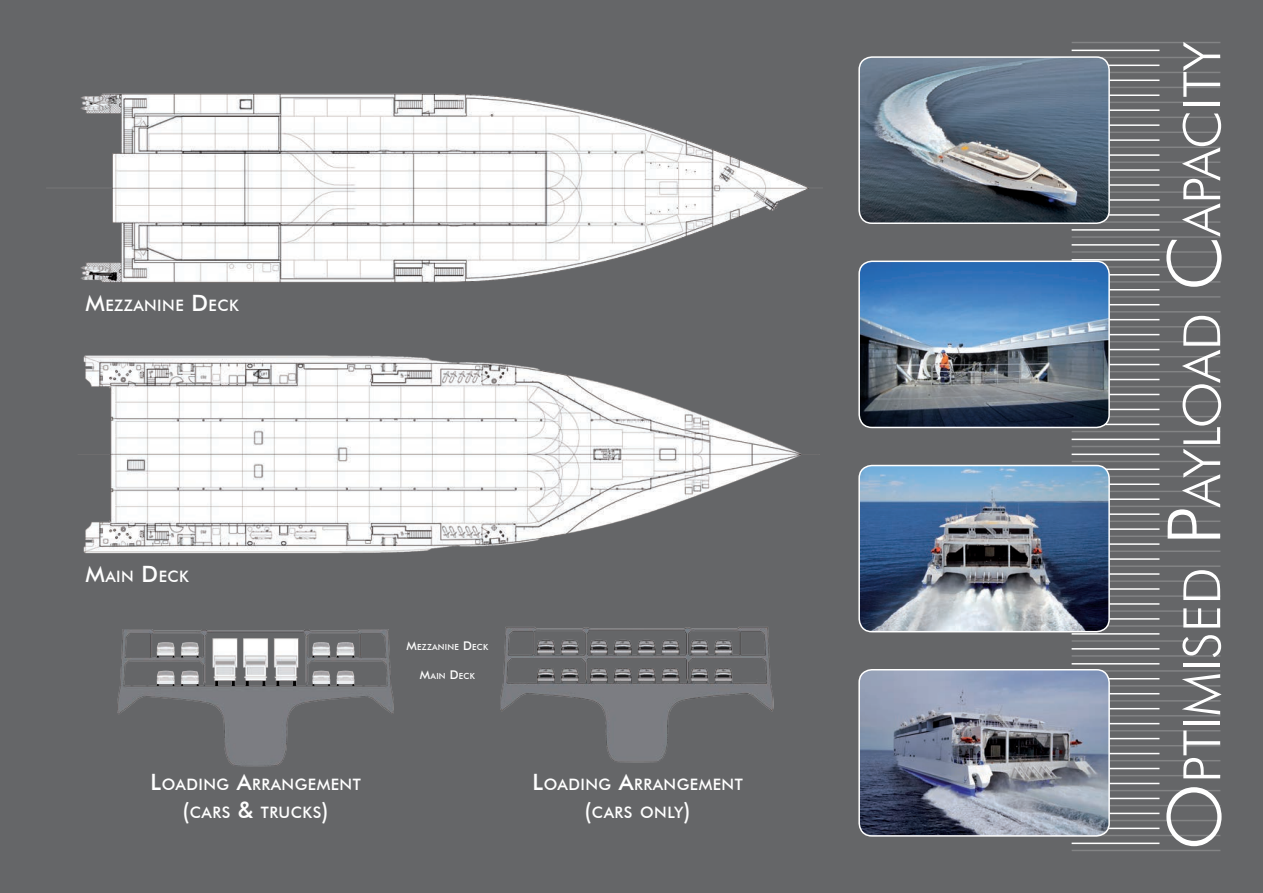
<style>
.page{position:relative;width:1263px;height:893px;background:#656668}
.page>*{position:absolute;margin:0;border:0;box-sizing:border-box;transform-origin:0 0}
.t1{font:300 51.45px "Futura BT";letter-spacing:-.005em;color:#fff;scale:1.05 1}
.t2{font:500 15.75px/27px "Futura BT";letter-spacing:.03em;color:#fff;text-align:center}
.t3{font:500 8.4px "Futura BT";letter-spacing:.03em;color:#fff}
.s1{font-size:22.5px}
.s2{font-size:12px}
.s3{font-size:73.5px}
</style>
<div class="page">
<img style="left:111px;top:619px;width:667px;height:181px">
<img style="left:46px;top:333px;width:776px;height:232px">
<img style="left:46px;top:67px;width:776px;height:233px">
<hr style="left:1071px;top:42px;width:149px;height:1px;background:#fff">
<hr style="left:1071px;top:87px;width:149px;height:1px;background:#fff">
<hr style="left:1071px;top:102px;width:149px;height:1px;background:#fff">
<hr style="left:1071px;top:146px;width:149px;height:2px;background:#fff">
<hr style="left:1071px;top:206px;width:149px;height:2px;background:#fff">
<hr style="left:1071px;top:221px;width:149px;height:2px;background:#fff">
<hr style="left:1071px;top:191px;width:149px;height:2px;background:#fff">
<hr style="left:1071px;top:161px;width:149px;height:2px;background:#fff">
<hr style="left:1071px;top:176px;width:149px;height:2px;background:#fff">
<hr style="left:1071px;top:236px;width:149px;height:2px;background:#fff">
<hr style="left:1071px;top:850px;width:149px;height:1px;background:#fff">
<hr style="left:1071px;top:835px;width:149px;height:1px;background:#fff">
<hr style="left:1071px;top:820px;width:149px;height:1px;background:#fff">
<hr style="left:1071px;top:805px;width:149px;height:1px;background:#fff">
<hr style="left:1071px;top:790px;width:149px;height:1px;background:#fff">
<hr style="left:1071px;top:775px;width:149px;height:1px;background:#fff">
<hr style="left:1071px;top:760px;width:149px;height:1px;background:#fff">
<hr style="left:1071px;top:745px;width:149px;height:1px;background:#fff">
<hr style="left:1071px;top:730px;width:149px;height:1px;background:#fff">
<hr style="left:1071px;top:715px;width:149px;height:1px;background:#fff">
<hr style="left:1071px;top:700px;width:149px;height:2px;background:#fff">
<hr style="left:1071px;top:685px;width:149px;height:2px;background:#fff">
<hr style="left:1071px;top:670px;width:149px;height:2px;background:#fff">
<hr style="left:1071px;top:655px;width:149px;height:2px;background:#fff">
<hr style="left:1071px;top:640px;width:149px;height:2px;background:#fff">
<hr style="left:1071px;top:625px;width:149px;height:2px;background:#fff">
<hr style="left:1071px;top:610px;width:149px;height:2px;background:#fff">
<hr style="left:1071px;top:595px;width:149px;height:2px;background:#fff">
<hr style="left:1071px;top:580px;width:149px;height:2px;background:#fff">
<hr style="left:1071px;top:565px;width:149px;height:2px;background:#fff">
<hr style="left:1071px;top:550px;width:149px;height:2px;background:#fff">
<hr style="left:1071px;top:535px;width:149px;height:2px;background:#fff">
<hr style="left:1071px;top:521px;width:149px;height:1px;background:#fff">
<hr style="left:1071px;top:506px;width:149px;height:1px;background:#fff">
<hr style="left:1071px;top:491px;width:149px;height:1px;background:#fff">
<hr style="left:1071px;top:476px;width:149px;height:1px;background:#fff">
<hr style="left:1071px;top:461px;width:149px;height:1px;background:#fff">
<hr style="left:1071px;top:446px;width:149px;height:1px;background:#fff">
<hr style="left:1071px;top:431px;width:149px;height:1px;background:#fff">
<hr style="left:1071px;top:416px;width:149px;height:1px;background:#fff">
<hr style="left:1071px;top:401px;width:149px;height:1px;background:#fff">
<hr style="left:1071px;top:386px;width:149px;height:1px;background:#fff">
<hr style="left:1071px;top:371px;width:149px;height:1px;background:#fff">
<hr style="left:1071px;top:356px;width:149px;height:1px;background:#fff">
<hr style="left:1071px;top:341px;width:149px;height:1px;background:#fff">
<hr style="left:1071px;top:326px;width:149px;height:2px;background:#fff">
<hr style="left:1071px;top:311px;width:149px;height:2px;background:#fff">
<hr style="left:1071px;top:296px;width:149px;height:2px;background:#fff">
<hr style="left:1071px;top:281px;width:149px;height:2px;background:#fff">
<hr style="left:1071px;top:266px;width:149px;height:2px;background:#fff">
<hr style="left:1071px;top:251px;width:149px;height:2px;background:#fff">
<hr style="left:1071px;top:132px;width:149px;height:1px;background:#fff">
<hr style="left:1071px;top:117px;width:149px;height:1px;background:#fff">
<hr style="left:1071px;top:72px;width:149px;height:1px;background:#fff">
<hr style="left:1071px;top:57px;width:149px;height:1px;background:#fff">
<hr style="left:1071px;top:80px;width:88px;height:1px;background:#fff">
<hr style="left:1071px;top:94px;width:88px;height:2px;background:#fff">
<hr style="left:1071px;top:139px;width:88px;height:2px;background:#fff">
<hr style="left:1071px;top:199px;width:88px;height:2px;background:#fff">
<hr style="left:1071px;top:214px;width:88px;height:2px;background:#fff">
<hr style="left:1071px;top:184px;width:88px;height:2px;background:#fff">
<hr style="left:1071px;top:154px;width:88px;height:2px;background:#fff">
<hr style="left:1071px;top:169px;width:88px;height:2px;background:#fff">
<hr style="left:1071px;top:229px;width:88px;height:2px;background:#fff">
<hr style="left:1071px;top:843px;width:88px;height:1px;background:#fff">
<hr style="left:1071px;top:828px;width:88px;height:1px;background:#fff">
<hr style="left:1071px;top:813px;width:88px;height:1px;background:#fff">
<hr style="left:1071px;top:798px;width:88px;height:1px;background:#fff">
<hr style="left:1071px;top:783px;width:88px;height:1px;background:#fff">
<hr style="left:1071px;top:768px;width:88px;height:1px;background:#fff">
<hr style="left:1071px;top:753px;width:88px;height:1px;background:#fff">
<hr style="left:1071px;top:738px;width:88px;height:1px;background:#fff">
<hr style="left:1071px;top:723px;width:88px;height:1px;background:#fff">
<hr style="left:1071px;top:708px;width:88px;height:1px;background:#fff">
<hr style="left:1071px;top:693px;width:88px;height:1px;background:#fff">
<hr style="left:1071px;top:678px;width:88px;height:1px;background:#fff">
<hr style="left:1071px;top:663px;width:88px;height:1px;background:#fff">
<hr style="left:1071px;top:648px;width:88px;height:2px;background:#fff">
<hr style="left:1071px;top:633px;width:88px;height:2px;background:#fff">
<hr style="left:1071px;top:618px;width:88px;height:2px;background:#fff">
<hr style="left:1071px;top:603px;width:88px;height:2px;background:#fff">
<hr style="left:1071px;top:588px;width:88px;height:2px;background:#fff">
<hr style="left:1071px;top:573px;width:88px;height:2px;background:#fff">
<hr style="left:1071px;top:558px;width:88px;height:2px;background:#fff">
<hr style="left:1071px;top:543px;width:88px;height:2px;background:#fff">
<hr style="left:1071px;top:528px;width:88px;height:2px;background:#fff">
<hr style="left:1071px;top:513px;width:88px;height:2px;background:#fff">
<hr style="left:1071px;top:498px;width:88px;height:2px;background:#fff">
<hr style="left:1071px;top:483px;width:88px;height:2px;background:#fff">
<hr style="left:1071px;top:469px;width:88px;height:1px;background:#fff">
<hr style="left:1071px;top:454px;width:88px;height:1px;background:#fff">
<hr style="left:1071px;top:439px;width:88px;height:1px;background:#fff">
<hr style="left:1071px;top:424px;width:88px;height:1px;background:#fff">
<hr style="left:1071px;top:409px;width:88px;height:1px;background:#fff">
<hr style="left:1071px;top:394px;width:88px;height:1px;background:#fff">
<hr style="left:1071px;top:379px;width:88px;height:1px;background:#fff">
<hr style="left:1071px;top:364px;width:88px;height:1px;background:#fff">
<hr style="left:1071px;top:349px;width:88px;height:1px;background:#fff">
<hr style="left:1071px;top:334px;width:88px;height:1px;background:#fff">
<hr style="left:1071px;top:319px;width:88px;height:1px;background:#fff">
<hr style="left:1071px;top:304px;width:88px;height:1px;background:#fff">
<hr style="left:1071px;top:289px;width:88px;height:1px;background:#fff">
<hr style="left:1071px;top:274px;width:88px;height:2px;background:#fff">
<hr style="left:1071px;top:259px;width:88px;height:2px;background:#fff">
<hr style="left:1071px;top:244px;width:88px;height:2px;background:#fff">
<hr style="left:1071px;top:124px;width:88px;height:2px;background:#fff">
<hr style="left:1071px;top:109px;width:88px;height:2px;background:#fff">
<hr style="left:1071px;top:65px;width:88px;height:1px;background:#fff">
<hr style="left:1071px;top:50px;width:88px;height:1px;background:#fff">
<img style="left:860px;top:57px;width:249px;height:166px">
<div style="left:858px;top:56px;width:252px;height:168px;border:2px solid #fff;border-radius:13px"></div>
<img style="left:859px;top:261px;width:250px;height:166px">
<div style="left:858px;top:261px;width:252px;height:167px;border:2px solid #fff;border-radius:13px"></div>
<img style="left:859px;top:465px;width:250px;height:167px">
<div style="left:858px;top:465px;width:252px;height:167px;border:2px solid #fff;border-radius:13px"></div>
<img style="left:859px;top:670px;width:250px;height:166px">
<div style="left:858px;top:669px;width:252px;height:168px;border:2px solid #fff;border-radius:13px"></div>
<p class="t2" style="left:86px;top:292px;width:155px"><span class="s1">M</span>EZZANI NE <span class="s1">D</span> ECK</p>
<p class="t2" style="left:86px;top:563px;width:105px"><span class="s1">M</span>AIN <span class="s1">D</span>ECK</p>
<p class="t2" style="left:151px;top:771px;width:212px"><span class="s1">L</span>OADI NG <span class="s1">A</span>RRANGEMENT <span class="s1">(</span>CARS <span class="s1">&amp;</span> TRUCKS<span class="s1">)</span></p>
<p class="t3" style="left:407px;top:642px;width:83px"><span class="s2">M</span>EZZANI NE <span class="s2">D</span> ECK</p>
<p class="t3" style="left:420px;top:671px;width:57px"><span class="s2">M</span>AIN <span class="s2">D</span>ECK</p>
<p class="t2" style="left:533px;top:771px;width:212px"><span class="s1">L</span>OADI NG <span class="s1">A</span>RRANGEMENT <span class="s1">(</span>CARS ONLY<span class="s1">)</span></p>
<h1 class="t1" style="left:1170px;top:850px;width:772px;rotate:-90deg"><span class="s3">O</span> pti mi se d <span class="s3">P</span>ayload <span class="s3">C</span>apacity</h1>
</div>
